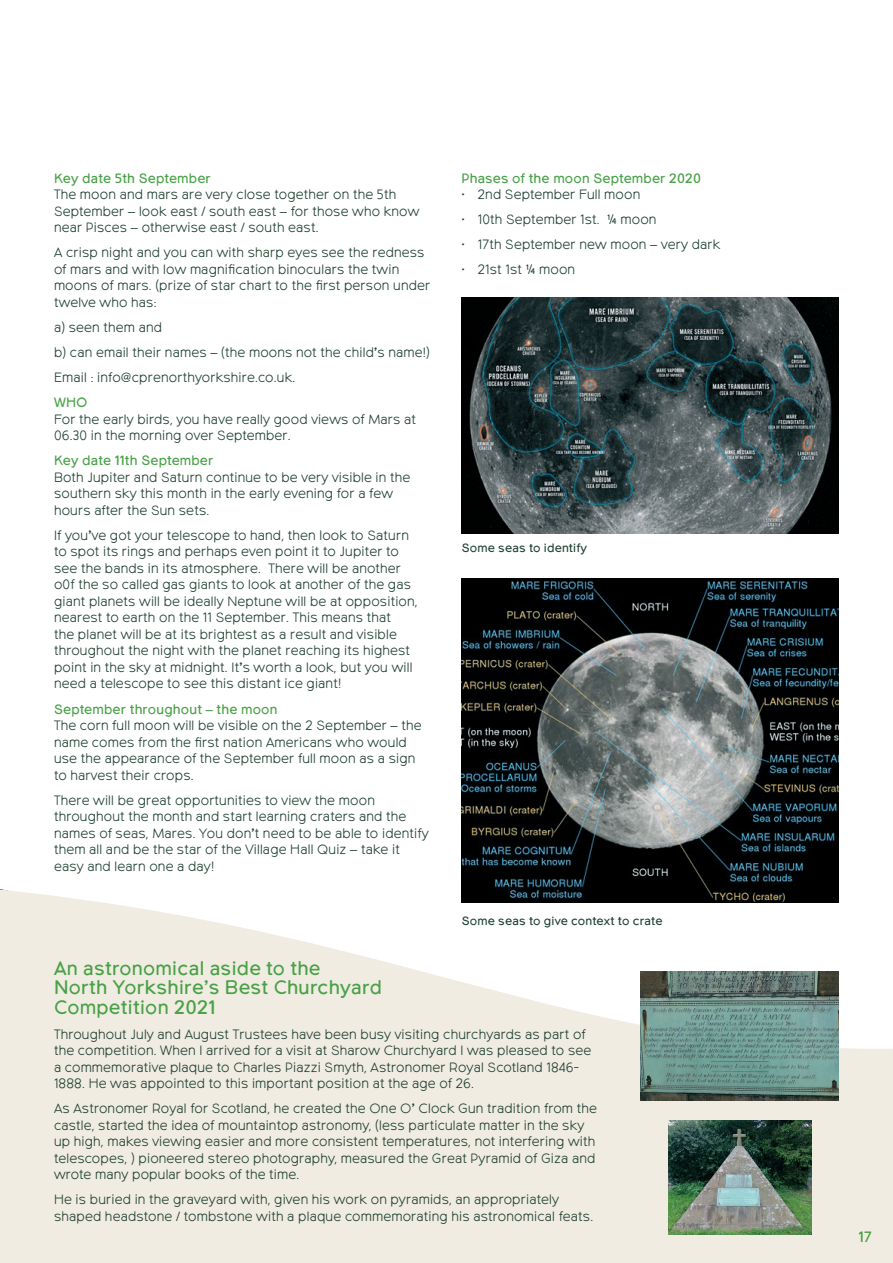
<style>
.page{position:relative;width:893px;height:1263px;background:#fff}
.page>*{position:absolute;margin:0;border:0;box-sizing:border-box;transform-origin:0 0}
.subhead-large{font:19.5px/19.5px "Northwoods";letter-spacing:.015em;color:#49a147}
.t1{font:15px "Northwoods";color:#49a147}
.body-text{font:300 13.5px/16.5px "Northwoods";letter-spacing:.015em;color:#224333}
.subhead-small{font:13.5px "Northwoods";letter-spacing:.015em;color:#49a147}
.t2{font:12px "Northwoods";letter-spacing:.015em;color:#224333}
</style>
<div class="page">
<img style="left:461px;top:298px;width:378px;height:236px">
<img style="left:461px;top:578px;width:378px;height:232px">
<svg style="left:0;top:810px;width:893px;height:453px;fill:#f1ece2"></svg>
<img style="left:640px;top:972px;width:199px;height:129px">
<img style="left:668px;top:1120px;width:143px;height:115px">
<p class="subhead-small" style="left:54px;top:170px;width:158px">Key date 5th September</p>
<p class="body-text" style="left:54px;top:187px;width:367px">The moon and mars are very close together on the 5th<br>September – look east / south east – for those who know near Pisces – otherwise east / south east.</p>
<p class="body-text" style="left:54px;top:245px;width:378px">A crisp night and you can with sharp eyes see the redness of mars and with low magnification binoculars the twin moons of mars. (prize of star chart to the first person under twelve who has:</p>
<p class="body-text" style="left:54px;top:319px;width:110px">a) seen them and</p>
<p class="body-text" style="left:54px;top:344px;width:377px">b) can email their names – (the moons not the child’s name!)</p>
<p class="body-text" style="left:54px;top:369px;width:243px">Email : info@cprenorthyorkshire.co.uk.</p>
<p class="subhead-small" style="left:54px;top:394px;width:35px">WHO</p>
<p class="body-text" style="left:54px;top:411px;width:364px">For the early birds, you have really good views of Mars at<br>06.30 in the morning over September.</p>
<p class="subhead-small" style="left:54px;top:453px;width:161px">Key date 11th September</p>
<p class="body-text" style="left:54px;top:469px;width:358px">Both Jupiter and Saturn continue to be very visible in the southern sky this month in the early evening for a few hours after the Sun sets.</p>
<p class="body-text" style="left:54px;top:527px;width:365px">If you’ve got your telescope to hand, then look to Saturn to spot its rings and perhaps even point it to Jupiter to see the bands in its atmosphere. There will be another o0f the so called gas giants to look at another of the gas giant planets will be ideally Neptune will be at opposition, nearest to earth on the 11 September. This means that<br>the planet will be at its brightest as a result and visible throughout the night with the planet reaching its highest point in the sky at midnight. It’s worth a look, but you will need a telescope to see this distant ice giant!</p>
<p class="subhead-small" style="left:54px;top:701px;width:225px">September throughout – the moon</p>
<p class="body-text" style="left:54px;top:718px;width:369px">The corn full moon will be visible on the 2 September – the name comes from the first nation Americans who would use the appearance of the September full moon as a sign to harvest their crops.</p>
<p class="body-text" style="left:54px;top:792px;width:376px">There will be great opportunities to view the moon throughout the month and start learning craters and the names of seas, Mares. You don’t need to be able to identify them all and be the star of the Village Hall Quiz – take it easy and learn one a day!</p>
<p class="subhead-small" style="left:461px;top:170px;width:241px">Phases of the moon September 2020</p>
<p class="body-text" style="left:461px;top:187px;width:180px">• 2nd September Full moon</p>
<p class="body-text" style="left:461px;top:212px;width:197px">• 10th September 1st. ¼ moon</p>
<p class="body-text" style="left:461px;top:237px;width:260px">• 17th September new moon – very dark</p>
<p class="body-text" style="left:461px;top:262px;width:115px">• 21st 1st ¼ moon</p>
<p class="t2" style="left:462px;top:540px;width:127px">Some seas to identify</p>
<p class="t2" style="left:462px;top:914px;width:202px">Some seas to give context to crate</p>
<p class="subhead-large" style="left:54px;top:959px;width:329px">An astronomical aside to the<br>North Yorkshire’s Best Churchyard<br>Competition 2021</p>
<p class="body-text" style="left:54px;top:1026px;width:539px">Throughout July and August Trustees have been busy visiting churchyards as part of the competition. When I arrived for a visit at Sharow Churchyard I was pleased to see a commemorative plaque to Charles Piazzi Smyth, Astronomer Royal Scotland 1846- 1888. He was appointed to this important position at the age of 26.</p>
<p class="body-text" style="left:54px;top:1101px;width:544px">As Astronomer Royal for Scotland, he created the One O’ Clock Gun tradition from the castle, started the idea of mountaintop astronomy, (less particulate matter in the sky up high, makes viewing easier and more consistent temperatures, not interfering with telescopes, ) pioneered stereo photography, measured the Great Pyramid of Giza and wrote many popular books of the time.</p>
<p class="body-text" style="left:54px;top:1192px;width:541px">He is buried in the graveyard with, given his work on pyramids, an appropriately shaped headstone / tombstone with a plaque commemorating his astronomical feats.</p>
<p class="t1" style="left:858px;top:1228px;width:15px">17</p>
</div>
